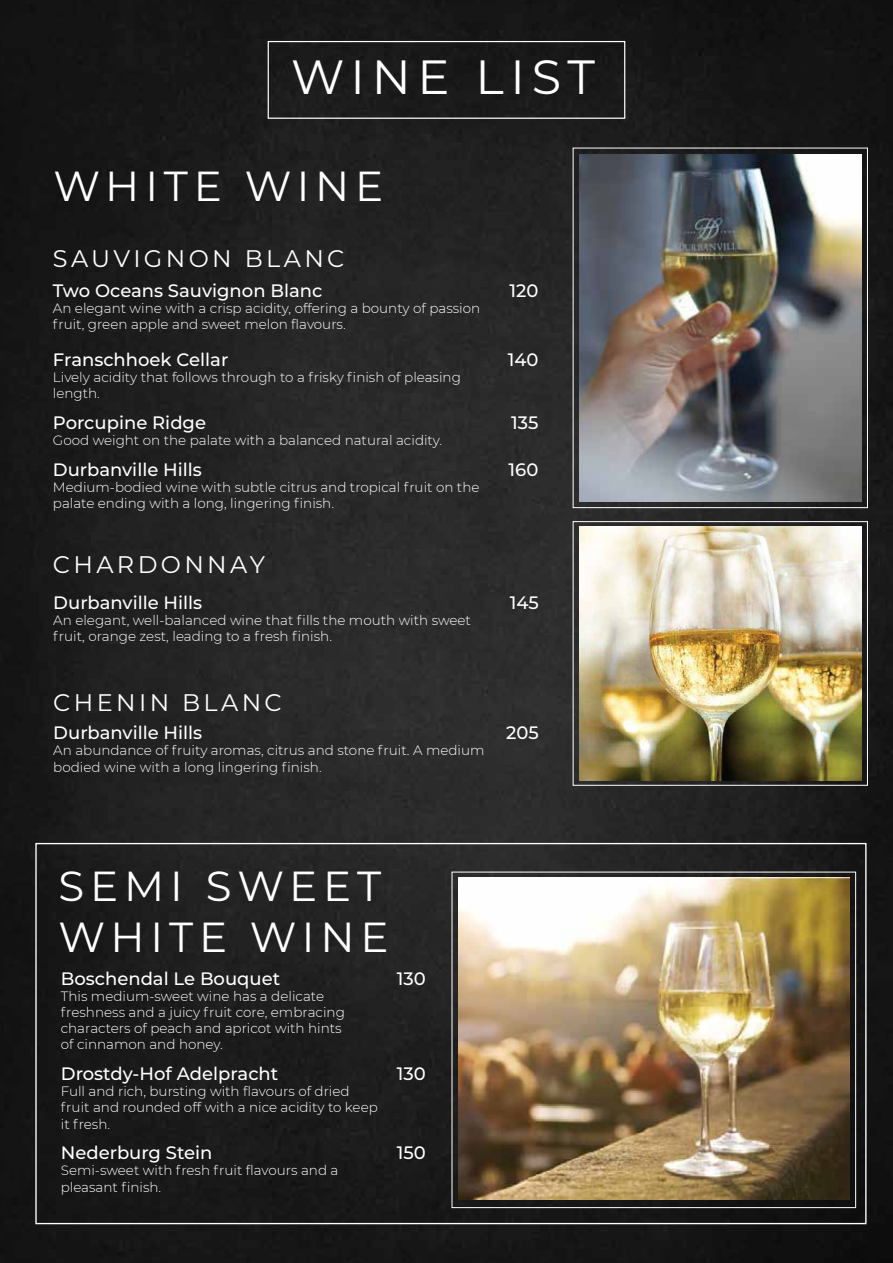
<style>
.page{position:relative;width:893px;height:1263px;background:#fff}
.page>*{position:absolute;margin:0;border:0;box-sizing:border-box;transform-origin:0 0}
.t1{font:48px "Montserrat";letter-spacing:.14em;color:#fff}
.t2{font:42px/50.4px "Montserrat";letter-spacing:.14em;color:#fff}
.t3{font:24px "Montserrat";letter-spacing:.14em;color:#fff}
.t4{font:500 18px "Montserrat";color:#fff}
.t5{font:300 13.5px/16.2px "Montserrat";color:#fff}
</style>
<div class="page">
<img style="left:0;top:0;width:893px;height:1263px">
<img style="left:579px;top:527px;width:282px;height:253px">
<img style="left:579px;top:154px;width:282px;height:347px">
<img style="left:458px;top:878px;width:392px;height:322px">
<div style="left:268px;top:41px;width:357px;height:78px;border:1px solid #fff"></div>
<div style="left:452px;top:872px;width:404px;height:336px;border:1px solid #fff"></div>
<div style="left:573px;top:521px;width:295px;height:264px;border:1px solid #fff"></div>
<div style="left:573px;top:148px;width:295px;height:360px;border:1px solid #fff"></div>
<h1 class="t1" style="left:291px;top:44px;width:305px">WINE LIST</h1>
<h2 class="t2" style="left:53px;top:159px;width:331px">WHITE WINE</h2>
<h3 class="t3" style="left:53px;top:242px;width:293px">SAUVIGNON BLANC</h3>
<h3 class="t4" style="left:53px;top:278px;width:271px">Two Oceans Sauvignon Blanc</h3>
<h3 class="t4" style="left:509px;top:278px;width:30px">120</h3>
<p class="t5" style="left:53px;top:300px;width:429px">An elegant wine with a crisp acidity, offering a bounty of passion fruit, green apple and sweet melon flavours.</p>
<h3 class="t4" style="left:53px;top:347px;width:177px">Franschhoek Cellar</h3>
<h3 class="t4" style="left:508px;top:347px;width:32px">140</h3>
<p class="t5" style="left:53px;top:369px;width:409px">Lively acidity that follows through to a frisky finish of pleasing length.</p>
<h3 class="t4" style="left:53px;top:410px;width:155px">Porcupine Ridge</h3>
<h3 class="t4" style="left:511px;top:410px;width:29px">135</h3>
<p class="t5" style="left:53px;top:432px;width:391px">Good weight on the palate with a balanced natural acidity.</p>
<h3 class="t4" style="left:53px;top:457px;width:151px">Durbanville Hills</h3>
<h3 class="t4" style="left:509px;top:457px;width:31px">160</h3>
<p class="t5" style="left:53px;top:478px;width:428px">Medium-bodied wine with subtle citrus and tropical fruit on the palate ending with a long, lingering finish.</p>
<h3 class="t3" style="left:53px;top:548px;width:214px">CHARDONNAY</h3>
<h3 class="t4" style="left:53px;top:590px;width:151px">Durbanville Hills</h3>
<h3 class="t4" style="left:510px;top:590px;width:30px">145</h3>
<p class="t5" style="left:53px;top:612px;width:419px">An elegant, well-balanced wine that fills the mouth with sweet fruit, orange zest, leading to a fresh finish.</p>
<h3 class="t3" style="left:53px;top:686px;width:230px">CHENIN BLANC</h3>
<h3 class="t4" style="left:53px;top:720px;width:151px">Durbanville Hills</h3>
<h3 class="t4" style="left:506px;top:720px;width:34px">205</h3>
<p class="t5" style="left:53px;top:742px;width:433px">An abundance of fruity aromas, citrus and stone fruit. A medium bodied wine with a long lingering finish.</p>
<h2 class="t2" style="left:59px;top:860px;width:331px">SEMI SWEET<br>WHITE WINE</h2>
<h3 class="t4" style="left:61px;top:966px;width:221px">Boschendal Le Bouquet</h3>
<h3 class="t4" style="left:397px;top:966px;width:30px">130</h3>
<p class="t5" style="left:61px;top:987px;width:286px">This medium-sweet wine has a delicate freshness and a juicy fruit core, embracing characters of peach and apricot with hints of cinnamon and honey.</p>
<h3 class="t4" style="left:61px;top:1061px;width:219px">Drostdy-Hof Adelpracht</h3>
<h3 class="t4" style="left:397px;top:1061px;width:30px">130</h3>
<p class="t5" style="left:61px;top:1083px;width:319px">Full and rich, bursting with flavours of dried fruit and rounded off with a nice acidity to keep it fresh.</p>
<h3 class="t4" style="left:61px;top:1140px;width:153px">Nederburg Stein</h3>
<h3 class="t4" style="left:397px;top:1140px;width:30px">150</h3>
<p class="t5" style="left:61px;top:1162px;width:279px">Semi-sweet with fresh fruit flavours and a pleasant finish.</p>
</div>
